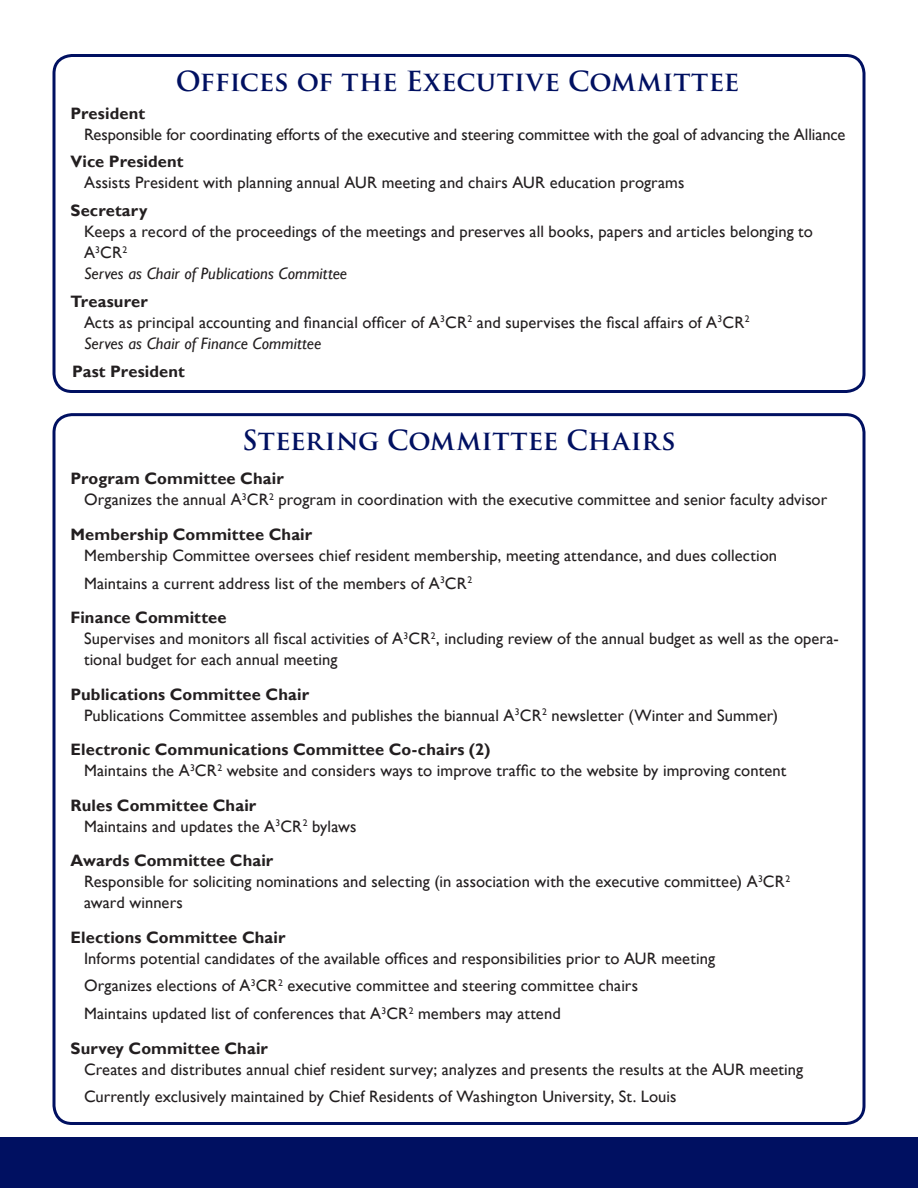
<style>
.page{position:relative;width:918px;height:1188px;background:#fff}
.page>*{position:absolute;margin:0;border:0;box-sizing:border-box;transform-origin:0 0}
.titles{font:700 27px "Trajan Pro";letter-spacing:-.005em;color:#001061}
.t1{font:16.5px/21px "Gill Sans";letter-spacing:.005em;color:#231f20}
.t2{font:700 16.5px "Gill Sans";letter-spacing:.005em;color:#231f20}
.t3{font:italic 16.5px "Gill Sans";letter-spacing:.005em;color:#231f20}
</style>
<div class="page">
<div style="left:52px;top:413px;width:814px;height:712px;border:3px solid #001061;border-radius:18px"></div>
<div style="left:52px;top:54px;width:814px;height:339px;border:3px solid #001061;border-radius:18px"></div>
<div style="left:0;top:1137px;width:918px;height:51px;background:#001061"></div>
<p class="titles" style="left:176px;top:64px;width:565px">Offices of the Executive Committee</p>
<p class="t2" style="left:70px;top:103px;width:76px">President</p>
<p class="t1" style="left:84px;top:124px;width:763px">Responsible for coordinating efforts of the executive and steering committee with the goal of advancing the Alliance</p>
<p class="t2" style="left:70px;top:152px;width:115px">Vice President</p>
<p class="t1" style="left:84px;top:173px;width:602px">Assists President with planning annual AUR meeting and chairs AUR education programs</p>
<p class="t2" style="left:70px;top:201px;width:78px">Secretary</p>
<p class="t1" style="left:84px;top:221px;width:731px">Keeps a record of the proceedings of the meetings and preserves all books, papers and articles belonging to<br>A<sup>3</sup>CR<sup>2</sup></p>
<p class="t3" style="left:84px;top:264px;width:265px">Serves as Chair of Publications Committee</p>
<p class="t2" style="left:70px;top:291px;width:79px">Treasurer</p>
<p class="t1" style="left:84px;top:312px;width:667px">Acts as principal accounting and financial officer of A<sup>3</sup>CR<sup>2</sup> and supervises the fiscal affairs of A<sup>3</sup>CR<sup>2</sup></p>
<p class="t3" style="left:84px;top:334px;width:239px">Serves as Chair of Finance Committee</p>
<p class="t2" style="left:72px;top:361px;width:114px">Past President</p>
<p class="titles" style="left:242px;top:423px;width:435px">Steering Committee Chairs</p>
<p class="t2" style="left:70px;top:469px;width:215px">Program Committee Chair</p>
<p class="t1" style="left:84px;top:490px;width:745px">Organizes the annual A<sup>3</sup>CR<sup>2</sup> program in coordination with the executive committee and senior faculty advisor</p>
<p class="t2" style="left:70px;top:524px;width:243px">Membership Committee Chair</p>
<p class="t1" style="left:84px;top:545px;width:695px">Membership Committee oversees chief resident membership, meeting attendance, and dues collection</p>
<p class="t1" style="left:84px;top:573px;width:390px">Maintains a current address list of the members of A<sup>3</sup>CR<sup>2</sup></p>
<p class="t2" style="left:70px;top:608px;width:158px">Finance Committee</p>
<p class="t1" style="left:84px;top:628px;width:756px">Supervises and monitors all fiscal activities of A<sup>3</sup>CR<sup>2</sup>, including review of the annual budget as well as the opera&shy;tional budget for each annual meeting</p>
<p class="t2" style="left:70px;top:684px;width:240px">Publications Committee Chair</p>
<p class="t1" style="left:84px;top:705px;width:696px">Publications Committee assembles and publishes the biannual A<sup>3</sup>CR<sup>2</sup> newsletter (Winter and Summer)</p>
<p class="t2" style="left:70px;top:740px;width:421px">Electronic Communications Committee Co-chairs (2)</p>
<p class="t1" style="left:84px;top:760px;width:704px">Maintains the A<sup>3</sup>CR<sup>2</sup> website and considers ways to improve traffic to the website by improving content</p>
<p class="t2" style="left:70px;top:795px;width:187px">Rules Committee Chair</p>
<p class="t1" style="left:84px;top:816px;width:274px">Maintains and updates the A<sup>3</sup>CR<sup>2</sup> bylaws</p>
<p class="t2" style="left:70px;top:851px;width:204px">Awards Committee Chair</p>
<p class="t1" style="left:84px;top:871px;width:708px">Responsible for soliciting nominations and selecting (in association with the executive committee) A<sup>3</sup>CR<sup>2 </sup>award winners</p>
<p class="t2" style="left:70px;top:927px;width:217px">Elections Committee Chair</p>
<p class="t1" style="left:84px;top:948px;width:633px">Informs potential candidates of the available offices and responsibilities prior to AUR meeting</p>
<p class="t1" style="left:84px;top:976px;width:556px">Organizes elections of A<sup>3</sup>CR<sup>2</sup> executive committee and steering committee chairs</p>
<p class="t1" style="left:84px;top:1003px;width:478px">Maintains updated list of conferences that A<sup>3</sup>CR<sup>2</sup> members may attend</p>
<p class="t2" style="left:70px;top:1038px;width:199px">Survey Committee Chair</p>
<p class="t1" style="left:84px;top:1059px;width:721px">Creates and distributes annual chief resident survey; analyzes and presents the results at the AUR meeting</p>
<p class="t1" style="left:84px;top:1087px;width:594px">Currently exclusively maintained by Chief Residents of Washington University, St. Louis</p>
</div>
